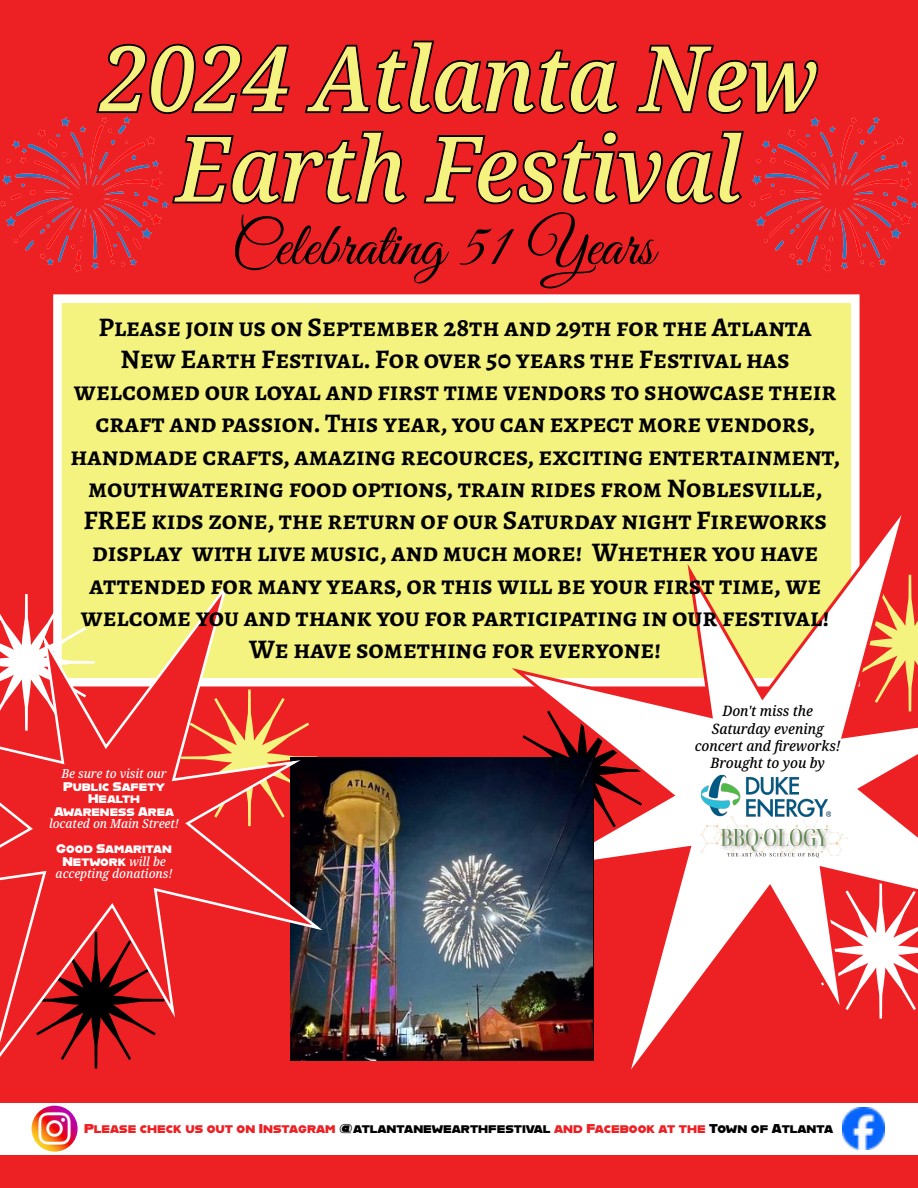
<style>
.page{position:relative;width:918px;height:1188px;background:#ed2024}
.page>*{position:absolute;margin:0;border:0;box-sizing:border-box;transform-origin:0 0}
.t1{font:italic 500 semi-condensed 90.3px/90.3px "Noto Serif";color:#f5f37f;text-align:center}
.t2{font:61.5px "Great Vibes";color:#000}
.t3{font:700 26.85px/32.2px "Alegreya SC";color:#000;text-align:center}
.t4{font:italic 500 semi-condensed 14.4px/17.2px "Noto Serif";color:#000;text-align:center}
.t5{font:12.75px "Alfarn";color:#ed2024}
.t6{font:12.45px/12.5px "Alfarn";color:#fff;text-align:center}
.t7{font:italic 500 semi-condensed 12.45px "Noto Serif";color:#fff}
.s1{font-family:"Noto Serif";font-weight:500;font-style:italic;font-stretch:semi-condensed}
.s2{color:#000}
</style>
<div class="page">
<svg style="left:108px;top:41px;width:710px;height:163px"></svg>
<div style="left:57px;top:299px;width:798px;height:383px;background:#f5f37f"></div>
<div style="left:53px;top:294px;width:807px;height:392px;border:9px solid #fff"></div>
<svg style="left:505px;top:493px;width:413px;height:577px"></svg>
<div style="left:0;top:1104px;width:918px;height:51px;background:#fff"></div>
<img style="left:843px;top:1108px;width:42px;height:42px">
<img style="left:32px;top:1106px;width:46px;height:46px;border-radius:23px">
<img style="left:328px;top:758px;width:265px;height:302px">
<svg style="left:0;top:575px;width:328px;height:494px"></svg>
<img style="left:0;top:87px;width:191px;height:215px">
<img style="left:726px;top:87px;width:192px;height:215px">
<img style="left:698px;top:826px;width:151px;height:37px">
<img style="left:684px;top:766px;width:165px;height:60px">
<h1 class="t1" style="left:100px;top:36px;width:719px">2024 Atlanta New<br>Earth Festival</h1>
<h2 class="t2" style="left:231px;top:212px;width:424px">Celebrating 51 Years</h2>
<p class="t3" style="left:71px;top:309px;width:771px">Please join us on September 28th and 29th for the Atlanta New Earth Festival. For over 50 years the Festival has welcomed our loyal and first time vendors to showcase their craft and passion. This year, you can expect more vendors, handmade crafts, amazing recources, exciting entertainment, mouthwatering food options, train rides from Noblesville, FREE kids zone, the return of our Saturday night Fireworks display with live music, and much more! Whether you have attended for many years, or this will be your first time, we welcome you and thank you for participating in our festival!<br>We have something for everyone!</p>
<p class="t7" style="left:61px;top:765px;width:107px">Be sure to visit our</p>
<p class="t6" style="left:54px;top:779px;width:122px">Public Safety<br>Health<br>Awareness Area</p>
<p class="t7" style="left:49px;top:815px;width:132px">located on Main Street!</p>
<p class="t6" style="left:56px;top:842px;width:117px">Good Samaritan<br>Network <span class="s1">will be</span></p>
<p class="t7" style="left:56px;top:865px;width:118px">accepting donations!</p>
<p class="t4" style="left:695px;top:703px;width:147px">Don't miss the<br>Saturday evening concert and fireworks!<br>Brought to you by</p>
<p class="t5" style="left:84px;top:1121px;width:751px">Please check us out on Instagram <span class="s2">@atlantanewearthfestival</span> and Facebook at the <span class="s2">Town of Atlanta</span></p>
</div>
